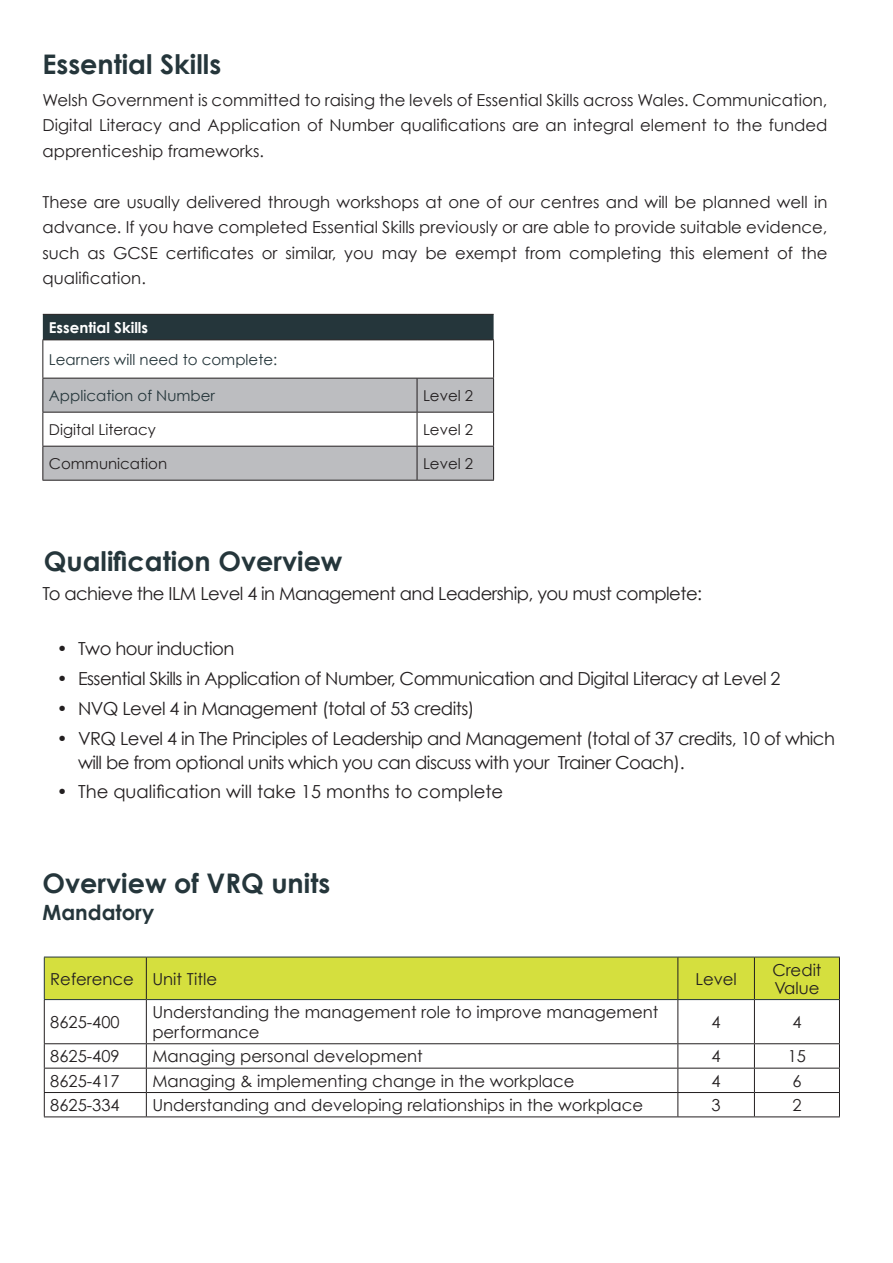
<style>
.page{position:relative;width:893px;height:1263px;background:#fff}
.page>*{position:absolute;margin:0;border:0;box-sizing:border-box;transform-origin:0 0}
.t1{font:700 27px "Century Gothic";color:#25363b}
.t2{font:700 21px "Century Gothic";color:#25363b}
.t3{font:18px/24px "Century Gothic";letter-spacing:-.03em;color:#231f20}
.t4{font:18px "Century Gothic";color:#231f20}
.t5{font:16.5px/25.5px "Century Gothic";color:#231f20;text-align:justify}
.t6{font:15px "Century Gothic";color:#25363b}
.t7{font:15px "Century Gothic";color:#231f20}
.t8{font:700 15px "Century Gothic";color:#fff}
</style>
<div class="page">
<div style="left:45px;top:958px;width:794px;height:41px;background:#d5df3e"></div>
<hr style="left:44px;top:957px;width:102px;height:1px;background:#25363b">
<hr style="left:44px;top:957px;width:1px;height:42px;background:#25363b">
<hr style="left:146px;top:957px;width:532px;height:1px;background:#25363b">
<hr style="left:678px;top:957px;width:76px;height:1px;background:#25363b">
<hr style="left:754px;top:957px;width:86px;height:1px;background:#25363b">
<hr style="left:146px;top:957px;width:1px;height:42px;background:#231f20">
<hr style="left:677px;top:957px;width:1px;height:42px;background:#231f20">
<hr style="left:754px;top:957px;width:1px;height:42px;background:#231f20">
<hr style="left:839px;top:957px;width:1px;height:42px;background:#231f20">
<hr style="left:44px;top:999px;width:102px;height:1px;background:#25363b">
<hr style="left:146px;top:999px;width:532px;height:1px;background:#25363b">
<hr style="left:678px;top:999px;width:76px;height:1px;background:#25363b">
<hr style="left:754px;top:999px;width:85px;height:1px;background:#25363b">
<hr style="left:44px;top:1000px;width:1px;height:43px;background:#231f20">
<svg style="left:44px;top:1044px;width:1px;height:72px"></svg>
<hr style="left:146px;top:1000px;width:1px;height:43px;background:#231f20">
<hr style="left:677px;top:1000px;width:1px;height:43px;background:#231f20">
<hr style="left:754px;top:1000px;width:1px;height:43px;background:#231f20">
<hr style="left:839px;top:999px;width:1px;height:44px;background:#231f20">
<svg style="left:146px;top:1044px;width:1px;height:72px"></svg>
<svg style="left:677px;top:1044px;width:1px;height:72px"></svg>
<svg style="left:754px;top:1044px;width:1px;height:72px"></svg>
<svg style="left:839px;top:1044px;width:1px;height:72px"></svg>
<hr style="left:44px;top:1043px;width:102px;height:1px;background:#231f20">
<hr style="left:146px;top:1043px;width:532px;height:1px;background:#231f20">
<hr style="left:678px;top:1043px;width:76px;height:1px;background:#231f20">
<hr style="left:754px;top:1043px;width:86px;height:1px;background:#231f20">
<hr style="left:44px;top:1068px;width:102px;height:1px;background:#231f20">
<hr style="left:146px;top:1068px;width:532px;height:1px;background:#231f20">
<hr style="left:678px;top:1068px;width:76px;height:1px;background:#231f20">
<hr style="left:754px;top:1068px;width:86px;height:1px;background:#231f20">
<hr style="left:44px;top:1092px;width:102px;height:1px;background:#231f20">
<hr style="left:146px;top:1092px;width:532px;height:1px;background:#231f20">
<hr style="left:678px;top:1092px;width:76px;height:1px;background:#231f20">
<hr style="left:754px;top:1092px;width:86px;height:1px;background:#231f20">
<hr style="left:44px;top:1116px;width:102px;height:1px;background:#231f20">
<hr style="left:146px;top:1116px;width:532px;height:1px;background:#231f20">
<hr style="left:678px;top:1116px;width:76px;height:1px;background:#231f20">
<hr style="left:754px;top:1116px;width:86px;height:1px;background:#231f20">
<div style="left:43px;top:315px;width:451px;height:24px;background:#25363b"></div>
<svg style="left:43px;top:379px;width:450px;height:101px;fill:#bcbdc0"></svg>
<hr style="left:43px;top:314px;width:374px;height:1px;background:#231f20">
<hr style="left:417px;top:314px;width:77px;height:1px;background:#231f20">
<hr style="left:42px;top:339px;width:375px;height:1px;background:#231f20">
<hr style="left:42px;top:340px;width:1px;height:38px;background:#231f20">
<hr style="left:417px;top:339px;width:77px;height:1px;background:#231f20">
<hr style="left:493px;top:340px;width:1px;height:38px;background:#231f20">
<hr style="left:42px;top:378px;width:375px;height:1px;background:#231f20">
<hr style="left:42px;top:378px;width:1px;height:34px;background:#231f20">
<hr style="left:417px;top:378px;width:77px;height:1px;background:#231f20">
<hr style="left:417px;top:378px;width:1px;height:34px;background:#231f20">
<hr style="left:493px;top:378px;width:1px;height:34px;background:#231f20">
<hr style="left:42px;top:412px;width:375px;height:1px;background:#231f20">
<hr style="left:42px;top:412px;width:1px;height:34px;background:#231f20">
<hr style="left:417px;top:412px;width:77px;height:1px;background:#231f20">
<hr style="left:417px;top:412px;width:1px;height:34px;background:#231f20">
<hr style="left:493px;top:412px;width:1px;height:34px;background:#231f20">
<hr style="left:42px;top:480px;width:375px;height:1px;background:#231f20">
<hr style="left:417px;top:480px;width:77px;height:1px;background:#231f20">
<hr style="left:42px;top:446px;width:375px;height:1px;background:#231f20">
<hr style="left:42px;top:446px;width:1px;height:34px;background:#231f20">
<hr style="left:417px;top:446px;width:77px;height:1px;background:#231f20">
<hr style="left:417px;top:446px;width:1px;height:34px;background:#231f20">
<hr style="left:493px;top:446px;width:1px;height:34px;background:#231f20">
<h1 class="t1" style="left:42px;top:47px;width:180px">Essential Skills</h1>
<p class="t5" style="left:42px;top:87px;width:786px">Welsh Government is committed to raising the levels of Essential Skills across Wales. Communication, Digital Literacy and Application of Number qualifications are an integral element to the funded apprenticeship frameworks.</p>
<p class="t5" style="left:42px;top:189px;width:786px">These are usually delivered through workshops at one of our centres and will be planned well in advance. If you have completed Essential Skills previously or are able to provide suitable evidence, such as GCSE certificates or similar, you may be exempt from completing this element of the qualification.</p>
<p class="t8" style="left:49px;top:318px;width:101px">Essential Skills</p>
<p class="t6" style="left:49px;top:350px;width:230px">Learners will need to complete:</p>
<p class="t6" style="left:49px;top:386px;width:168px">Application of Number</p>
<p class="t7" style="left:423px;top:386px;width:52px">Level 2</p>
<p class="t7" style="left:49px;top:420px;width:109px">Digital Literacy</p>
<p class="t7" style="left:423px;top:420px;width:52px">Level 2</p>
<p class="t7" style="left:49px;top:454px;width:120px">Communication</p>
<p class="t7" style="left:423px;top:454px;width:52px">Level 2</p>
<h1 class="t1" style="left:44px;top:544px;width:300px">Qualification Overview</h1>
<p class="t3" style="left:42px;top:581px;width:661px">To achieve the ILM Level 4 in Management and Leadership, you must complete:</p>
<p class="t3" style="left:57px;top:636px;width:179px">• Two hour induction</p>
<p class="t3" style="left:57px;top:666px;width:725px">• Essential Skills in Application of Number, Communication and Digital Literacy at Level 2</p>
<p class="t3" style="left:57px;top:696px;width:419px">• NVQ Level 4 in Management (total of 53 credits)</p>
<p class="t3" style="left:78px;top:726px;width:758px;text-indent:-21px">• VRQ Level 4 in The Principles of Leadership and Management (total of 37 credits, 10 of which will be from optional units which you can discuss with your Trainer Coach).</p>
<p class="t4" style="left:57px;top:781px;width:448px">• The qualification will take 15 months to complete</p>
<h1 class="t1" style="left:42px;top:866px;width:289px">Overview of VRQ units</h1>
<p class="t2" style="left:42px;top:899px;width:113px">Mandatory</p>
<p class="t5" style="left:50px;top:965px;width:168px">Reference Unit Title</p>
<p class="t5" style="left:695px;top:965px;width:43px">Level</p>
<p class="t5" style="left:772px;top:960px;width:51px;line-height:18px">Credit<br>Value</p>
<p class="t5" style="left:50px;top:1009px;width:71px">8625-400</p>
<p class="t5" style="left:152px;top:1002px;width:508px;line-height:19.8px">Understanding the management role to improve management performance</p>
<p class="t5" style="left:712px;top:1009px;width:11px">4</p>
<p class="t5" style="left:792px;top:1009px;width:11px">4</p>
<p class="t5" style="left:50px;top:1043px;width:71px">8625-409</p>
<p class="t5" style="left:152px;top:1043px;width:272px">Managing personal development</p>
<p class="t5" style="left:712px;top:1043px;width:11px">4</p>
<p class="t5" style="left:788px;top:1043px;width:20px">15</p>
<p class="t5" style="left:50px;top:1067px;width:71px">8625-417</p>
<p class="t5" style="left:152px;top:1067px;width:424px">Managing &amp; implementing change in the workplace</p>
<p class="t5" style="left:712px;top:1067px;width:11px">4</p>
<p class="t5" style="left:792px;top:1067px;width:11px">6</p>
<p class="t5" style="left:50px;top:1092px;width:71px">8625-334</p>
<p class="t5" style="left:152px;top:1092px;width:492px">Understanding and developing relationships in the workplace</p>
<p class="t5" style="left:712px;top:1092px;width:11px">3</p>
<p class="t5" style="left:792px;top:1092px;width:11px">2</p>
</div>
